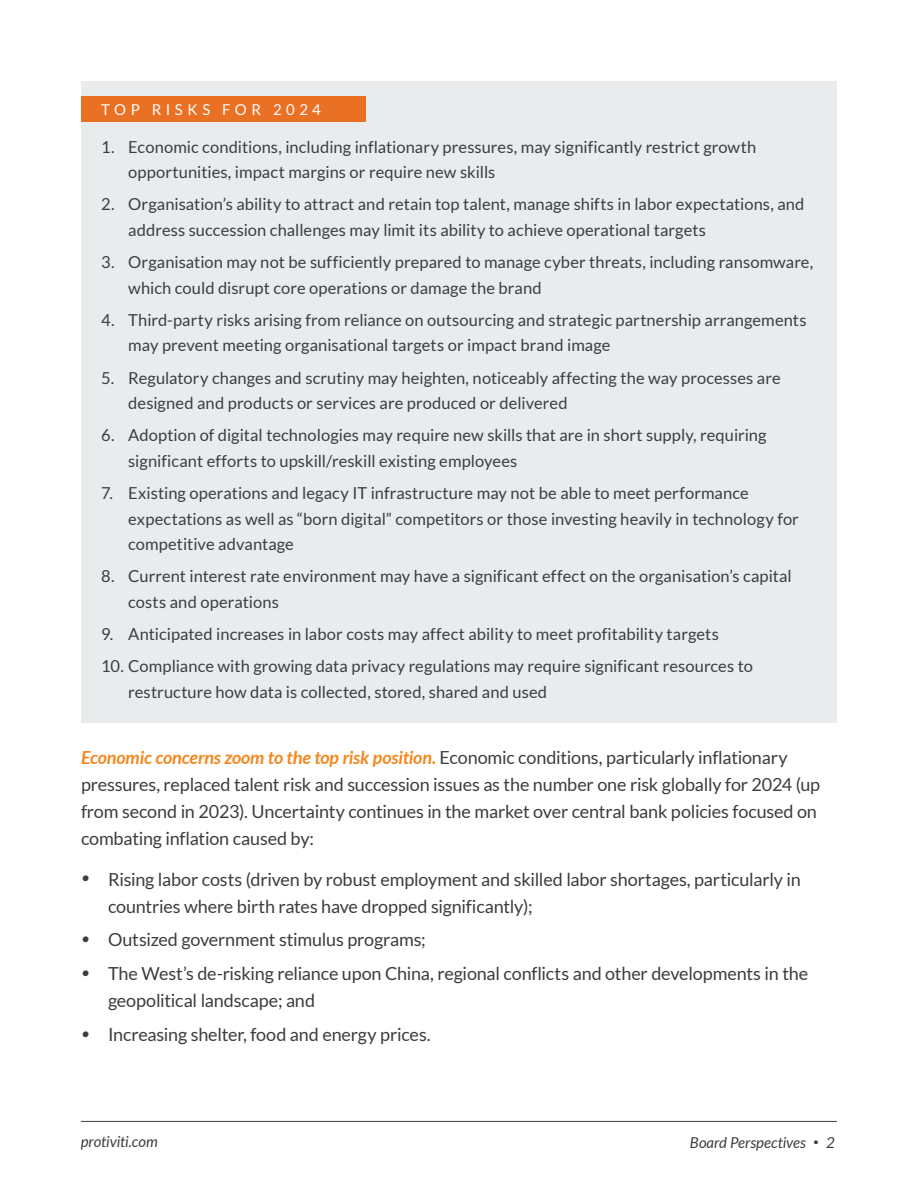
<style>
.page{position:relative;width:918px;height:1188px;background:#fff}
.page>*{position:absolute;margin:0;border:0;box-sizing:border-box;transform-origin:0 0}
.Body_Text_-_12_18_-_ProGray_Regular{font:18px/27px "Lato";letter-spacing:-.01em;color:#3c3d3e}
.t1{font:16.5px/25.5px "Lato";letter-spacing:.005em;color:#3c3d3e}
.t2{font:italic 15px "Lato";letter-spacing:-.005em;color:#3c3d3e}
.Graphic_header_-_9_12_White{font:15px "Lato";letter-spacing:.3em;color:#fff}
.s1{font-weight:700;font-style:italic;color:#f5871f}
.s2{font-family:"Merriweather";font-weight:700;font-size:21px}
</style>
<div class="page">
<hr style="left:81px;top:1121px;width:756px;height:1px;background:#3c3d3e">
<div style="left:81px;top:81px;width:756px;height:642px;background:#eaebec"></div>
<div style="left:81px;top:96px;width:284px;height:26px;background:#ea7024"></div>
<p class="Graphic_header_-_9_12_White" style="left:101px;top:101px;width:221px">TOP RISKS FOR 2024</p>
<p class="t1" style="left:128px;top:134px;width:629px;text-indent:-27px">1. Economic conditions, including inflationary pressures, may significantly restrict growth opportunities, impact margins or require new skills</p>
<p class="t1" style="left:128px;top:192px;width:678px;text-indent:-27px">2. Organisation’s ability to attract and retain top talent, manage shifts in labor expectations, and address succession challenges may limit its ability to achieve operational targets</p>
<p class="t1" style="left:128px;top:249px;width:687px;text-indent:-27px">3. Organisation may not be sufficiently prepared to manage cyber threats, including ransomware, which could disrupt core operations or damage the brand</p>
<p class="t1" style="left:128px;top:307px;width:680px;text-indent:-27px">4. Third-party risks arising from reliance on outsourcing and strategic partnership arrangements may prevent meeting organisational targets or impact brand image</p>
<p class="t1" style="left:128px;top:365px;width:654px;text-indent:-27px">5. Regulatory changes and scrutiny may heighten, noticeably affecting the way processes are designed and products or services are produced or delivered</p>
<p class="t1" style="left:128px;top:423px;width:640px;text-indent:-27px">6. Adoption of digital technologies may require new skills that are in short supply, requiring significant efforts to upskill/reskill existing employees</p>
<p class="t1" style="left:128px;top:480px;width:672px;text-indent:-27px">7. Existing operations and legacy IT infrastructure may not be able to meet performance expectations as well as “born digital” competitors or those investing heavily in technology for competitive advantage</p>
<p class="t1" style="left:128px;top:564px;width:665px;text-indent:-27px">8. Current interest rate environment may have a significant effect on the organisation’s capital costs and operations</p>
<p class="t1" style="left:101px;top:621px;width:619px">9. Anticipated increases in labor costs may affect ability to meet profitability targets</p>
<p class="t1" style="left:128px;top:654px;width:626px;text-indent:-27px">10. Compliance with growing data privacy regulations may require significant resources to restructure how data is collected, stored, shared and used</p>
<p class="Body_Text_-_12_18_-_ProGray_Regular" style="left:81px;top:744px;width:741px"><span class="s1">Economic concerns zoom to the top risk position.</span> Economic conditions, particularly inflationary pressures, replaced talent risk and succession issues as the number one risk globally for 2024 (up from second in 2023). Uncertainty continues in the market over central bank policies focused on combating inflation caused by:</p>
<p class="Body_Text_-_12_18_-_ProGray_Regular" style="left:108px;top:865px;width:694px;text-indent:-27px"><span class="s2">•</span> Rising labor costs (driven by robust employment and skilled labor shortages, particularly in countries where birth rates have dropped significantly);</p>
<p class="Body_Text_-_12_18_-_ProGray_Regular" style="left:81px;top:926px;width:346px"><span class="s2">•</span> Outsized government stimulus programs;</p>
<p class="Body_Text_-_12_18_-_ProGray_Regular" style="left:108px;top:960px;width:702px;text-indent:-27px"><span class="s2">•</span> The West’s de-risking reliance upon China, regional conflicts and other developments in the geopolitical landscape; and</p>
<p class="Body_Text_-_12_18_-_ProGray_Regular" style="left:81px;top:1021px;width:351px"><span class="s2">•</span> Increasing shelter, food and energy prices.</p>
<p class="t2" style="left:81px;top:1133px;width:78px">protiviti.com</p>
<p class="t2" style="left:690px;top:1134px;width:147px">Board Perspectives <sup>•</sup> 2</p>
</div>
